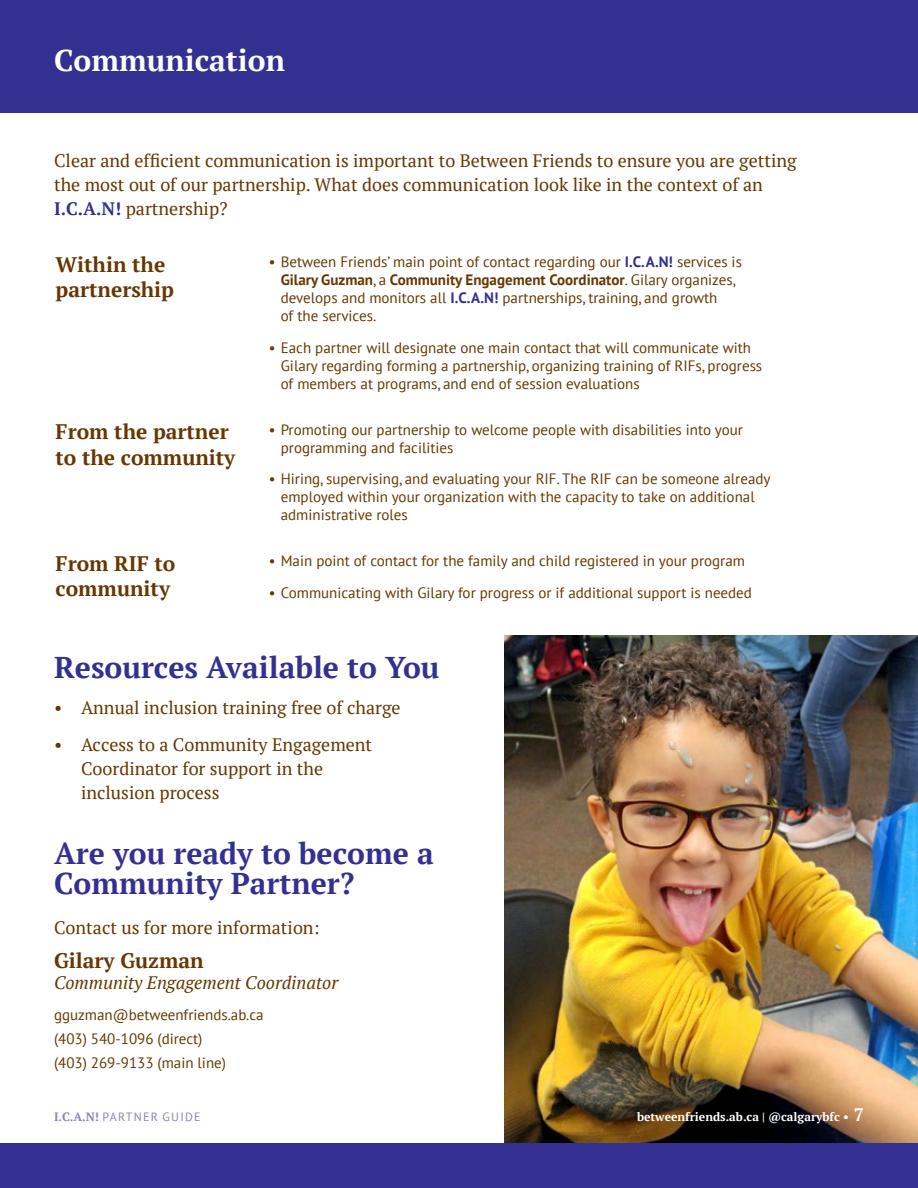
<style>
.page{position:relative;width:918px;height:1188px;background:#fff}
.page>*{position:absolute;margin:0;border:0;box-sizing:border-box;transform-origin:0 0}
.t1{font:700 30px/30px "PT Serif";color:#333092}
.t2{font:700 30px "PT Serif";color:#fff}
.t3{font:700 21px/25.2px "PT Serif";color:#663700}
.t4{font:18px/24px "PT Serif";color:#663700}
.t5{font:italic 18px "PT Serif";color:#663700}
.t6{font:15px/18px "PT Sans";color:#663700}
.t7{font:700 12px "PT Serif";color:#fff}
.t8{font:12px "PT Sans";letter-spacing:.105em;color:#8583be}
.s1{font-weight:700;color:#333092}
.s2{font-weight:700}
.s3{font-family:"PT Serif";font-weight:700}
.s4{font-size:18px}
</style>
<div class="page">
<img style="left:504px;top:635px;width:414px;height:509px">
<div style="left:0;top:0;width:918px;height:112px;background:#333092"></div>
<div style="left:0;top:1144px;width:918px;height:44px;background:#333092"></div>
<h1 class="t2" style="left:54px;top:40px;width:233px">Communication</h1>
<p class="t4" style="left:54px;top:149px;width:744px">Clear and efficient communication is important to Between Friends to ensure you are getting the most out of our partnership. What does communication look like in the context of an<br><span class="s1">I.C.A.N!</span> partnership?</p>
<h2 class="t3" style="left:56px;top:252px;width:120px">Within the partnership</h2>
<p class="t6" style="left:281px;top:253px;width:463px;text-indent:-12px">• Between Friends’ main point of contact regarding our <span class="s1">I.C.A.N!</span> services is <span class="s2">Gilary Guzman</span>, a <span class="s2">Community Engagement Coordinator</span>. Gilary organizes, develops and monitors all <span class="s1">I.C.A.N!</span> partnerships, training, and growth<br>of the services.</p>
<p class="t6" style="left:281px;top:338px;width:483px;text-indent:-12px">• Each partner will designate one main contact that will communicate with<br>Gilary regarding forming a partnership, organizing training of RIFs, progress of members at programs, and end of session evaluations</p>
<h2 class="t3" style="left:56px;top:419px;width:181px">From the partner to the community</h2>
<p class="t6" style="left:281px;top:420px;width:464px;text-indent:-12px">• Promoting our partnership to welcome people with disabilities into your programming and facilities</p>
<p class="t6" style="left:281px;top:469px;width:491px;text-indent:-12px">• Hiring, supervising, and evaluating your RIF. The RIF can be someone already employed within your organization with the capacity to take on additional administrative roles</p>
<h2 class="t3" style="left:56px;top:551px;width:121px">From RIF to community</h2>
<p class="t6" style="left:269px;top:552px;width:478px">• Main point of contact for the family and child registered in your program</p>
<p class="t6" style="left:269px;top:583px;width:485px">• Communicating with Gilary for progress or if additional support is needed</p>
<h1 class="t1" style="left:54px;top:652px;width:387px">Resources Available to You</h1>
<p class="t4" style="left:54px;top:695px;width:348px">• Annual inclusion training free of charge</p>
<p class="t4" style="left:81px;top:733px;width:293px;text-indent:-27px">• Access to a Community Engagement<br>Coordinator for support in the inclusion process</p>
<h1 class="t1" style="left:54px;top:838px;width:381px">Are you ready to become a<br>Community Partner?</h1>
<p class="t4" style="left:54px;top:915px;width:267px">Contact us for more information:</p>
<h2 class="t3" style="left:54px;top:948px;width:151px">Gilary Guzman</h2>
<p class="t5" style="left:54px;top:971px;width:286px">Community Engagement Coordinator</p>
<p class="t6" style="left:54px;top:1002px;width:211px;line-height:24px">gguzman@betweenfriends.ab.ca (403) 540-1096 (direct)<br>(403) 269-9133 (main line)</p>
<p class="t8" style="left:54px;top:1109px;width:148px"><span class="s3">I.C.A.N!</span> PARTNER GUIDE</p>
<p class="t7" style="left:637px;top:1108px;width:228px">betweenfriends.ab.ca | @calgarybfc • <span class="s4">7</span></p>
</div>
